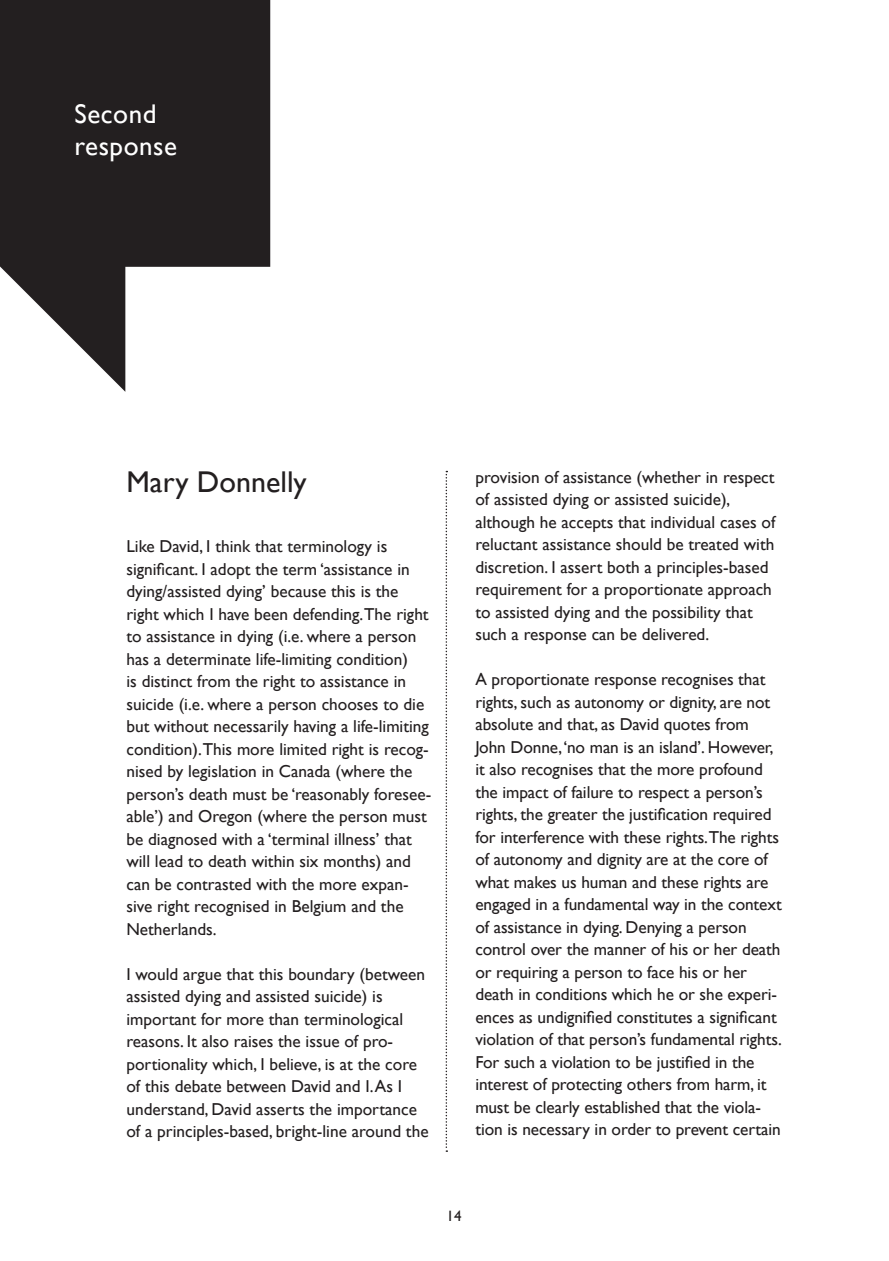
<style>
.page{position:relative;width:889px;height:1261px;background:#fff}
.page>*{position:absolute;margin:0;border:0;box-sizing:border-box;transform-origin:0 0}
.t1{font:30px "Gill Sans";color:#231f20}
.t2{font:27px/32.4px "Gill Sans";letter-spacing:.02em;color:#fff}
.t3{font:17.25px/22.5px "Gill Sans";color:#231f20}
.t4{font:15px "Gill Sans";color:#231f20}
</style>
<div class="page">
<svg style="left:0;top:0;width:270px;height:392px;fill:#231f20"></svg>
<svg style="left:445px;top:471px;width:2px;height:680px"></svg>
<h2 class="t2" style="left:74px;top:98px;width:104px">Second response</h2>
<h1 class="t1" style="left:126px;top:464px;width:181px">Mary Donnelly</h1>
<p class="t3" style="left:126px;top:535px;width:306px">Like David, I think that terminology is significant. I adopt the term ‘assistance in dying/assisted dying’ because this is the right which I have been defending.The right to assistance in dying (i.e. where a person has a determinate life-limiting condition)<br>is distinct from the right to assistance in suicide (i.e. where a person chooses to die but without necessarily having a life-limiting condition).This more limited right is recog&shy;nised by legislation in Canada (where the person’s death must be ‘reasonably foresee&shy;able’) and Oregon (where the person must be diagnosed with a ‘terminal illness’ that will lead to death within six months) and can be contrasted with the more expan&shy;sive right recognised in Belgium and the Netherlands.</p>
<p class="t3" style="left:126px;top:963px;width:303px">I would argue that this boundary (between assisted dying and assisted suicide) is important for more than terminological reasons. It also raises the issue of pro&shy;portionality which, I believe, is at the core of this debate between David and I. As I understand, David asserts the importance of a principles-based, bright-line around the</p>
<p class="t3" style="left:475px;top:466px;width:301px">provision of assistance (whether in respect of assisted dying or assisted suicide), although he accepts that individual cases of reluctant assistance should be treated with discretion. I assert both a principles-based requirement for a proportionate approach to assisted dying and the possibility that such a response can be delivered.</p>
<p class="t3" style="left:475px;top:668px;width:308px">A proportionate response recognises that rights, such as autonomy or dignity, are not absolute and that, as David quotes from John Donne, ‘no man is an island’. However, it also recognises that the more profound the impact of failure to respect a person’s rights, the greater the justification required for interference with these rights.The rights of autonomy and dignity are at the core of what makes us human and these rights are engaged in a fundamental way in the context of assistance in dying. Denying a person control over the manner of his or her death or requiring a person to face his or her death in conditions which he or she experi&shy;ences as undignified constitutes a significant violation of that person’s fundamental rights.<br>For such a violation to be justified in the interest of protecting others from harm, it must be clearly established that the viola&shy;tion is necessary in order to prevent certain</p>
<p class="t4" style="left:446px;top:1207px;width:16px">14</p>
</div>
